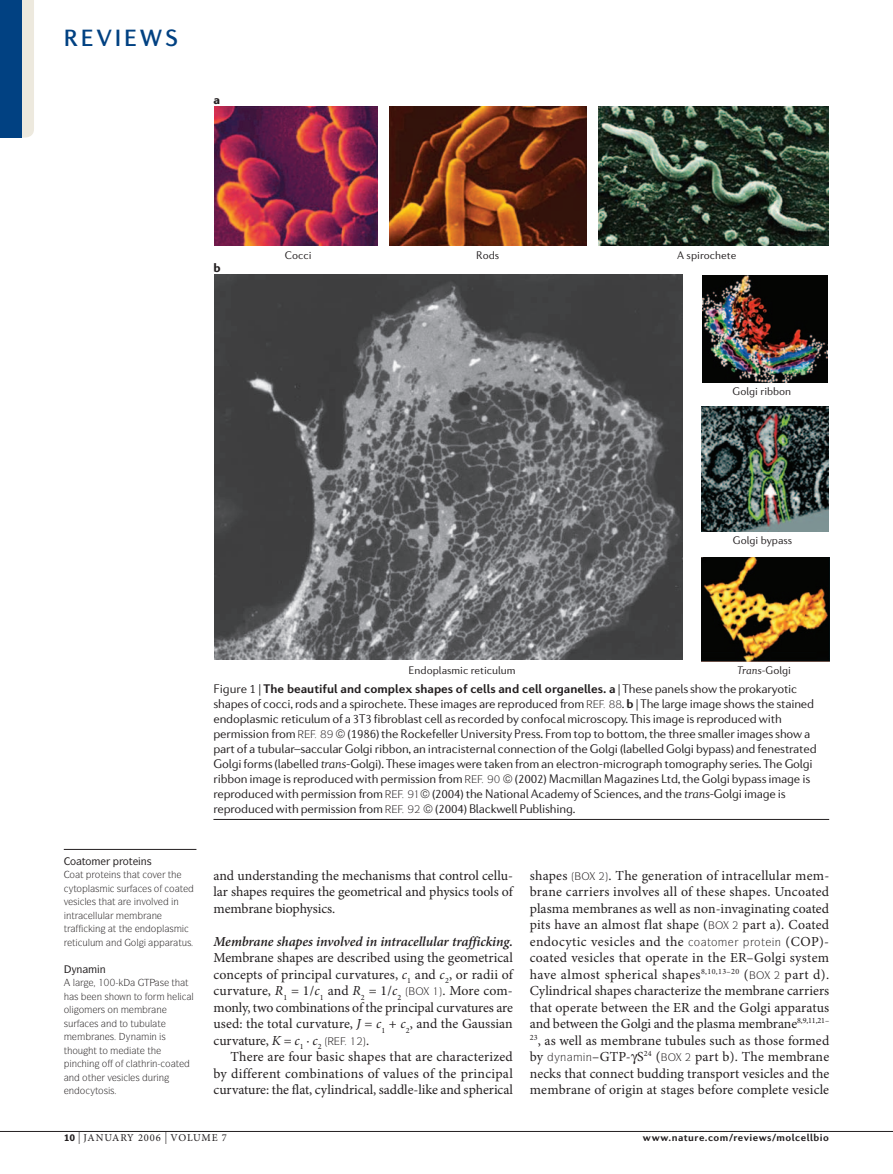
<style>
.page{position:relative;width:893px;height:1174px;background:#fff}
.page>*{position:absolute;margin:0;border:0;box-sizing:border-box;transform-origin:0 0}
.t1{font:500 24px "Diverda Sans LT Std";letter-spacing:.115em;color:#014182}
.t2{font:13.8px/16.5px "Minion Pro";letter-spacing:.01em;color:#231f20;text-align:justify}
.t3{font:italic 600 13.8px "Minion Pro";letter-spacing:-.01em;color:#231f20}
.t4{font:300 12.75px/15px "Diverda Sans LT Std";letter-spacing:-.015em;color:#231f20}
.t5{font:900 12.75px "Diverda Sans LT Std";color:#231f20}
.t6{font:300 11.25px "Diverda Sans LT Std";color:#231f20}
.t7{font:700 10.5px "Diverda Sans LT Std";letter-spacing:.04em;color:#231f20}
.t8{font:10.5px "Minion Pro";letter-spacing:.08em;color:#231f20}
.t9{font:500 10.5px "ITC Symbol Std";color:#231f20}
.t10{font:9.75px "ITC Symbol Std";color:#231f20}
.s1{font-style:italic}
.s2{font-weight:700}
.s3{font-family:"Diverda Sans LT Std";font-weight:900}
.s4{font-size:12px}
</style>
<div class="page">
<img style="left:214px;top:106px;width:164px;height:140px">
<img style="left:389px;top:106px;width:198px;height:140px">
<img style="left:598px;top:106px;width:230px;height:140px">
<img style="left:702px;top:275px;width:126px;height:107px">
<img style="left:701px;top:407px;width:127px;height:124px">
<img style="left:701px;top:557px;width:129px;height:104px">
<img style="left:214px;top:275px;width:468px;height:385px">
<hr style="left:0;top:1131px;width:893px;height:1px;background:#231f20">
<hr style="left:64px;top:849px;width:132px;height:1px;background:#231f20">
<hr style="left:213px;top:819px;width:616px;height:1px;background:#231f20">
<svg style="left:21px;top:0;width:13px;height:138px;background:#dbdcd7"></svg>
<div style="left:0;top:0;width:21px;height:138px;background:#014182"></div>
<h1 class="t1" style="left:64px;top:29px;width:116px">REVIEWS</h1>
<p class="t5" style="left:213px;top:94px;width:8px">a</p>
<p class="t5" style="left:213px;top:263px;width:9px">b</p>
<p class="t6" style="left:285px;top:251px;width:29px">Cocci</p>
<p class="t6" style="left:476px;top:251px;width:25px">Rods</p>
<p class="t6" style="left:677px;top:251px;width:61px">A spirochete</p>
<p class="t6" style="left:733px;top:387px;width:60px">Golgi ribbon</p>
<p class="t6" style="left:733px;top:535px;width:61px">Golgi bypass</p>
<p class="t9" style="left:70px;top:857px;width:23px">□ ▼□</p>
<p class="t9" style="left:123px;top:857px;width:30px">□▼ ■▲</p>
<p class="t10" style="left:70px;top:870px;width:103px">□ ▼ □▼ ■▲ ▼ ▼ □❖ ▼</p>
<p class="t10" style="left:74px;top:884px;width:28px">▼□●▲</p>
<p class="t10" style="left:147px;top:884px;width:37px">▲ □ □ ▼</p>
<p class="t10" style="left:64px;top:897px;width:53px">❖▲●▲ ▼ ▼</p>
<p class="t10" style="left:136px;top:897px;width:24px">■❖□●❖</p>
<p class="t10" style="left:173px;top:897px;width:7px">■</p>
<p class="t10" style="left:93px;top:911px;width:14px">●●◆●</p>
<p class="t10" style="left:152px;top:911px;width:7px">■</p>
<p class="t10" style="left:95px;top:924px;width:28px">■ ▼ ▼</p>
<p class="t10" style="left:140px;top:924px;width:35px">■□●▲</p>
<p class="t10" style="left:72px;top:938px;width:25px">▼ ◆●◆</p>
<p class="t10" style="left:111px;top:938px;width:29px">■ □●</p>
<p class="t10" style="left:178px;top:938px;width:14px">▼◆▲</p>
<p class="t10" style="left:73px;top:978px;width:4px">●</p>
<p class="t10" style="left:160px;top:978px;width:30px">▲ ▼ ▼</p>
<p class="t10" style="left:74px;top:992px;width:80px">▲ ■ ▲□■ ▼□ □</p>
<p class="t10" style="left:64px;top:1005px;width:22px">□● □</p>
<p class="t10" style="left:101px;top:1005px;width:19px">▲ □■</p>
<p class="t10" style="left:156px;top:1005px;width:7px">■</p>
<p class="t10" style="left:94px;top:1019px;width:68px">▲ ■ ▼□ ▼◆ ◆● ▼</p>
<p class="t10" style="left:131px;top:1032px;width:37px">■ ■ ▲</p>
<p class="t10" style="left:64px;top:1046px;width:46px">▼ □◆ ▼ ▼□</p>
<p class="t10" style="left:72px;top:1059px;width:109px">■ ■ □ □ ●▼ ■□▼</p>
<p class="t10" style="left:69px;top:1073px;width:24px">■ □▼</p>
<p class="t10" style="left:107px;top:1073px;width:58px">❖▲●▲ ◆■</p>
<p class="t10" style="left:69px;top:1086px;width:47px">■ □ ▼□▲▲</p>
<p class="t6" style="left:409px;top:665px;width:108px">Endoplasmic reticulum</p>
<p class="t6" style="left:737px;top:666px;width:55px"><span class="s1">Trans</span>-Golgi</p>
<p class="t4" style="left:213px;top:682px;width:585px">Figure 1 | <span class="s2">The beautiful and complex shapes of cells and cell organelles. a</span> | These panels show the prokaryotic shapes of cocci, rods and a spirochete. These images are reproduced from</p>
<p class="t4" style="left:213px;top:697px;width:602px;text-indent:408px">. <span class="s2">b</span> | The large image shows the stained endoplasmic reticulum of a 3T3 fibroblast cell as recorded by confocal microscopy. This image is reproduced with permission from</p>
<p class="t4" style="left:213px;top:727px;width:605px;text-indent:134px">(1986) the Rockefeller University Press. From top to bottom, the three smaller images show a part of a tubular–saccular Golgi ribbon, an intracisternal connection of the Golgi (labelled Golgi bypass) and fenestrated Golgi forms (labelled <span class="s1">trans</span>-Golgi). These images were taken from an electron-micrograph tomography series. The Golgi ribbon image is reproduced with permission from</p>
<p class="t4" style="left:515px;top:772px;width:297px">(2002) Macmillan Magazines Ltd, the Golgi bypass image is</p>
<p class="t4" style="left:213px;top:787px;width:171px">reproduced with permission from</p>
<p class="t4" style="left:432px;top:787px;width:355px">(2004) the National Academy of Sciences, and the <span class="s1">trans</span>-Golgi image is</p>
<p class="t4" style="left:213px;top:802px;width:171px">reproduced with permission from</p>
<p class="t4" style="left:435px;top:802px;width:142px">(2004) Blackwell Publishing.</p>
<p class="t2" style="left:213px;top:868px;width:301px">and understanding the mechanisms that control cellu&shy;lar shapes requires the geometrical and physics tools of membrane biophysics.</p>
<p class="t3" style="left:213px;top:935px;width:301px">Membrane shapes involved in intracellular trafficking.</p>
<p class="t2" style="left:213px;top:950px;width:301px">Membrane shapes are described using the geometrical concepts of principal curvatures, <span class="s1">c</span><sub>1</sub> and <span class="s1">c</span><sub>2</sub>, or radii of curvature, <span class="s1">R</span><sub>1</sub> = 1/<span class="s1">c</span><sub>1</sub> and <span class="s1">R</span><sub>2</sub> = 1/<span class="s1">c</span><sub>2</sub></p>
<p class="t2" style="left:213px;top:983px;width:301px;text-indent:229px">. More com&shy;monly, two combinations of the principal curvatures are used: the total curvature, <span class="s1">J</span> = <span class="s1">c</span><sub>1</sub> + <span class="s1">c</span><sub>2</sub>, and the Gaussian curvature, <span class="s1">K</span> = <span class="s1">c</span><sub>1</sub> · <span class="s1">c</span><sub>2</sub></p>
<p class="t2" style="left:366px;top:1033px;width:5px">.</p>
<p class="t2" style="left:230px;top:1049px;width:284px">There are four basic shapes that are characterized</p>
<p class="t2" style="left:213px;top:1066px;width:301px">by different combinations of values of the principal</p>
<p class="t2" style="left:213px;top:1082px;width:301px">curvature: the flat, cylindrical, saddle-like and spherical</p>
<p class="t2" style="left:530px;top:868px;width:301px;text-indent:79px">. The generation of intracellular mem&shy;brane carriers involves all of these shapes. Uncoated plasma membranes as well as non-invaginating coated pits have an almost flat shape (</p>
<p class="t2" style="left:530px;top:868px;width:39px">shapes</p>
<p class="t2" style="left:742px;top:917px;width:88px">part a). Coated</p>
<p class="t2" style="left:530px;top:934px;width:189px">endocytic vesicles and the □ ▼□</p>
<p class="t2" style="left:530px;top:934px;width:301px;text-indent:224px">□▼ ■ (COP)- coated vesicles that operate in the ER–Golgi system have almost spherical shapes<sup>8,10,13–20</sup> (</p>
<p class="t2" style="left:530px;top:967px;width:301px;text-indent:255px">part d).<br>Cylindrical shapes characterize the membrane carriers that operate between the ER and the Golgi apparatus and between the Golgi and the plasma membrane<sup>8,9,11,21– 23</sup>, as well as membrane tubules such as those formed by ■</p>
<p class="t2" style="left:530px;top:1049px;width:301px;text-indent:165px">part b). The membrane necks that connect budding transport vesicles and the membrane of origin at stages before complete vesicle</p>
<p class="t2" style="left:586px;top:1049px;width:76px">■–GTP- S<sup>24</sup> (</p>
<p class="t8" style="left:64px;top:1133px;width:165px"><span class="s3">10</span> <span class="s4">|</span> JANUARY 2006 <span class="s4">|</span> VOLUME 7</p>
<p class="t7" style="left:643px;top:1133px;width:187px">www.nature.com/reviews/molcellbio</p>
</div>
